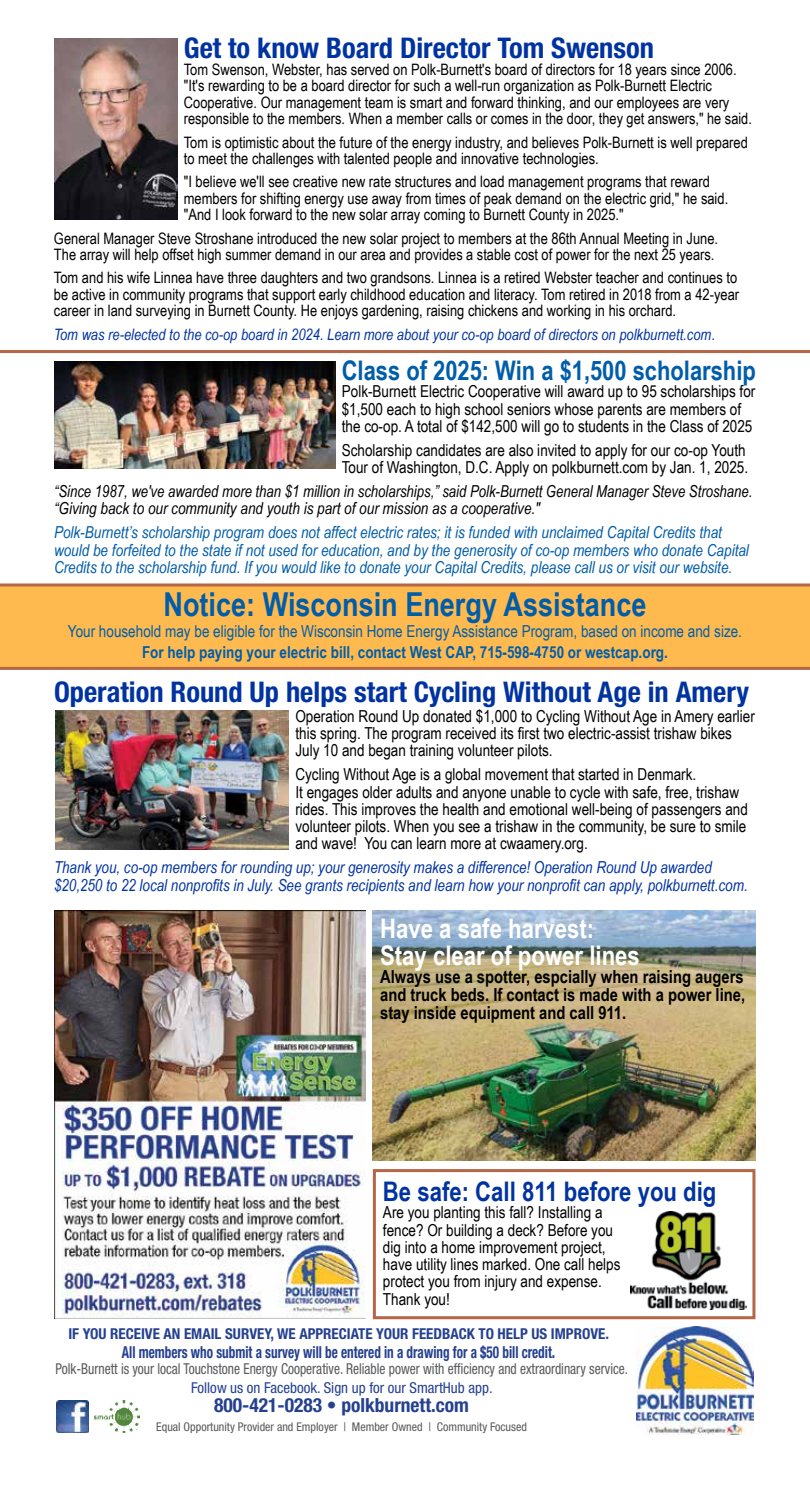
<style>
.page{position:relative;width:810px;height:1485px;background:#fff}
.page>*{position:absolute;margin:0;border:0;box-sizing:border-box;transform-origin:0 0}
.t1{font:700 33px "Arial Narrow";color:#005daa}
.t2{font:700 condensed 28.5px "Helvetica Neue LT Std";color:#0033a1}
.t3{font:700 27px/27px "Arial Narrow";color:#fff}
.t4{font:700 27px "Arial Narrow";color:#005daa}
.t5{font:700 27px "Arial Narrow";color:#0033a1}
.t6{font:700 condensed 19.5px "Helvetica Neue LT Std";color:#25408f}
.t7{font:700 18px/18px "Arial Narrow";color:#000;text-align:justify}
.t8{font:16.5px/17.2px "Arial Narrow";color:#000}
.t9{font:italic 16.5px/17.2px "Arial Narrow";color:#005daa}
.t10{font:italic 16.5px/17.2px "Arial Narrow";color:#0033a1}
.t11{font:italic 16.5px/17.2px "Arial Narrow";color:#000}
.t12{font:16.5px "Arial Narrow";color:#005daa}
.t13{font:700 16.5px "Arial Narrow";color:#005daa}
.t14{font:700 condensed 16.5px "Helvetica Neue LT Std";color:#25408f;scale:.8 1}
.t15{font:15.75px/16.5px "Arial Narrow";color:#000}
.t16{font:italic 15.75px "Arial Narrow";color:#0033a1}
.t17{font:condensed 15px "Helvetica Neue LT Std";color:#58595b;scale:.9 1}
.t18{font:700 condensed 15px "Helvetica Neue LT Std";color:#25408f}
.t19{font:condensed 15px "Helvetica Neue LT Std";color:#25408f}
.t20{font:condensed 12px "Helvetica Neue LT Std";color:#58595b}
.s1{font-style:normal}
.s2{font-size:18px}
</style>
<div class="page">
<div style="left:373px;top:1169px;width:382px;height:150px;border:3px solid #b56646"></div>
<svg style="left:0;top:583px;width:810px;height:87px;background:#f9b44f"></svg>
<img style="left:57px;top:1400px;width:32px;height:32px">
<img style="left:636px;top:1327px;width:118px;height:107px">
<img style="left:95px;top:1400px;width:45px;height:32px">
<img style="left:54px;top:38px;width:123px;height:181px">
<hr style="left:0;top:350px;width:810px;height:3px;background:#b56646">
<img style="left:55px;top:711px;width:234px;height:138px">
<img style="left:54px;top:911px;width:311px;height:407px">
<img style="left:373px;top:911px;width:382px;height:249px">
<img style="left:54px;top:362px;width:281px;height:107px">
<img style="left:631px;top:1212px;width:116px;height:97px">
<h2 class="t2" style="left:184px;top:31px;width:472px">Get to know Board Director Tom Swenson</h2>
<p class="t15" style="left:184px;top:61px;width:570px">Tom Swenson, Webster, has served on Polk-Burnett's board of directors for 18 years since 2006. "It's rewarding to be a board director for such a well-run organization as Polk-Burnett Electric Cooperative. Our management team is smart and forward thinking, and our employees are very responsible to the members. When a member calls or comes in the door, they get answers," he said.</p>
<p class="t15" style="left:184px;top:133px;width:566px">Tom is optimistic about the future of the energy industry, and believes Polk-Burnett is well prepared to meet the challenges with talented people and innovative technologies.</p>
<p class="t15" style="left:184px;top:173px;width:546px">"I believe we'll see creative new rate structures and load management programs that reward members for shifting energy use away from times of peak demand on the electric grid," he said. "And I look forward to the new solar array coming to Burnett County in 2025."</p>
<p class="t15" style="left:54px;top:229px;width:666px">General Manager Steve Stroshane introduced the new solar project to members at the 86th Annual Meeting in June.<br>The array will help offset high summer demand in our area and provides a stable cost of power for the next 25 years.</p>
<p class="t15" style="left:54px;top:269px;width:687px;text-align:justify">Tom and his wife Linnea have three daughters and two grandsons. Linnea is a retired Webster teacher and continues to be active in community programs that support early childhood education and literacy. Tom retired in 2018 from a 42-year career in land surveying in Burnett County. He enjoys gardening, raising chickens and working in his orchard.</p>
<p class="t16" style="left:54px;top:323px;width:662px">Tom was re-elected to the co-op board in 2024. Learn more about your co-op board of directors on polkburnett.com<span class="s1">.</span></p>
<h3 class="t4" style="left:342px;top:350px;width:416px">Class of 2025: Win a $1,500 scholarship</h3>
<p class="t8" style="left:342px;top:382px;width:415px">Polk-Burnett Electric Cooperative will award up to 95 scholarships for $1,500 each to high school seniors whose parents are members of the co-op. A total of $142,500 will go to students in the Class of 2025</p>
<p class="t8" style="left:342px;top:441px;width:408px">Scholarship candidates are also invited to apply for our co-op Youth<br>Tour of Washington, D.C. Apply on polkburnett.com by Jan. 1, 2025.</p>
<p class="t11" style="left:54px;top:482px;width:700px">“Since 1987, we've awarded more than $1 million in scholarships,” said Polk-Burnett General Manager Steve Stroshane. “Giving back to our community and youth is part of our mission as a cooperative."</p>
<p class="t9" style="left:54px;top:524px;width:696px">Polk-Burnett’s scholarship program does not affect electric rates; it is funded with unclaimed Capital Credits that would be forfeited to the state if not used for education, and by the generosity of co-op members who donate Capital<br>Credits to the scholarship fund. If you would like to donate your Capital Credits, please call us or visit our website.</p>
<h1 class="t1" style="left:163px;top:580px;width:485px">Notice: Wisconsin Energy Assistance</h1>
<p class="t12" style="left:68px;top:619px;width:676px">Your household may be eligible for the Wisconsin Home Energy Assistance Program, based on income and size.</p>
<p class="t13" style="left:142px;top:640px;width:527px">For help paying your electric bill, contact West CAP, 715-598-4750 or westcap.org.</p>
<h2 class="t2" style="left:54px;top:675px;width:697px">Operation Round Up helps start Cycling Without Age in Amery</h2>
<p class="t8" style="left:295px;top:707px;width:461px">Operation Round Up donated $1,000 to Cycling Without Age in Amery earlier this spring. The program received its first two electric-assist trishaw bikes<br>July 10 and began training volunteer pilots.</p>
<p class="t8" style="left:295px;top:765px;width:454px">Cycling Without Age is a global movement that started in Denmark.<br>It engages older adults and anyone unable to cycle with safe, free, trishaw rides. This improves the health and emotional well-being of passengers and volunteer pilots. When you see a trishaw in the community, be sure to smile and wave! You can learn more at cwaamery.org.</p>
<p class="t10" style="left:54px;top:859px;width:695px">Thank you, co-op members for rounding up; your generosity makes a difference! Operation Round Up awarded $20,250 to 22 local nonprofits in July. See grants recipients and learn how your nonprofit can apply, polkburnett.com.</p>
<h3 class="t3" style="left:380px;top:913px;width:261px">Have a safe harvest:<br>Stay clear of power lines</h3>
<p class="t7" style="left:380px;top:966px;width:367px">Always use a spotter, espcially when raising augers and truck beds. If contact is made with a power line, stay inside equipment and call 911.</p>
<h3 class="t5" style="left:383px;top:1171px;width:335px">Be safe: Call 811 before you dig</h3>
<p class="t8" style="left:383px;top:1203px;width:239px">Are you planting this fall? Installing a fence? Or building a deck? Before you dig into a home improvement project, have utility lines marked. One call helps protect you from injury and expense.<br>Thank you!</p>
<p class="t18" style="left:68px;top:1325px;width:542px">IF YOU RECEIVE AN EMAIL SURVEY, WE APPRECIATE YOUR FEEDBACK TO HELP US IMPROVE.</p>
<p class="t14" style="left:122px;top:1342px;width:543px">All members who submit a survey will be entered in a drawing for a $50 bill credit<span class="s2">.</span></p>
<p class="t17" style="left:56px;top:1360px;width:638px">Polk-Burnett is your local Touchstone Energy Cooperative. Reliable power with efficiency and extraordinary service.</p>
<p class="t19" style="left:191px;top:1379px;width:303px">Follow us on Facebook. Sign up for our SmartHub app.</p>
<p class="t6" style="left:214px;top:1393px;width:256px">800-421-0283 • polkburnett.com</p>
<p class="t20" style="left:156px;top:1420px;width:372px">Equal Opportunity Provider and Employer | Member Owned | Community Focused</p>
</div>
